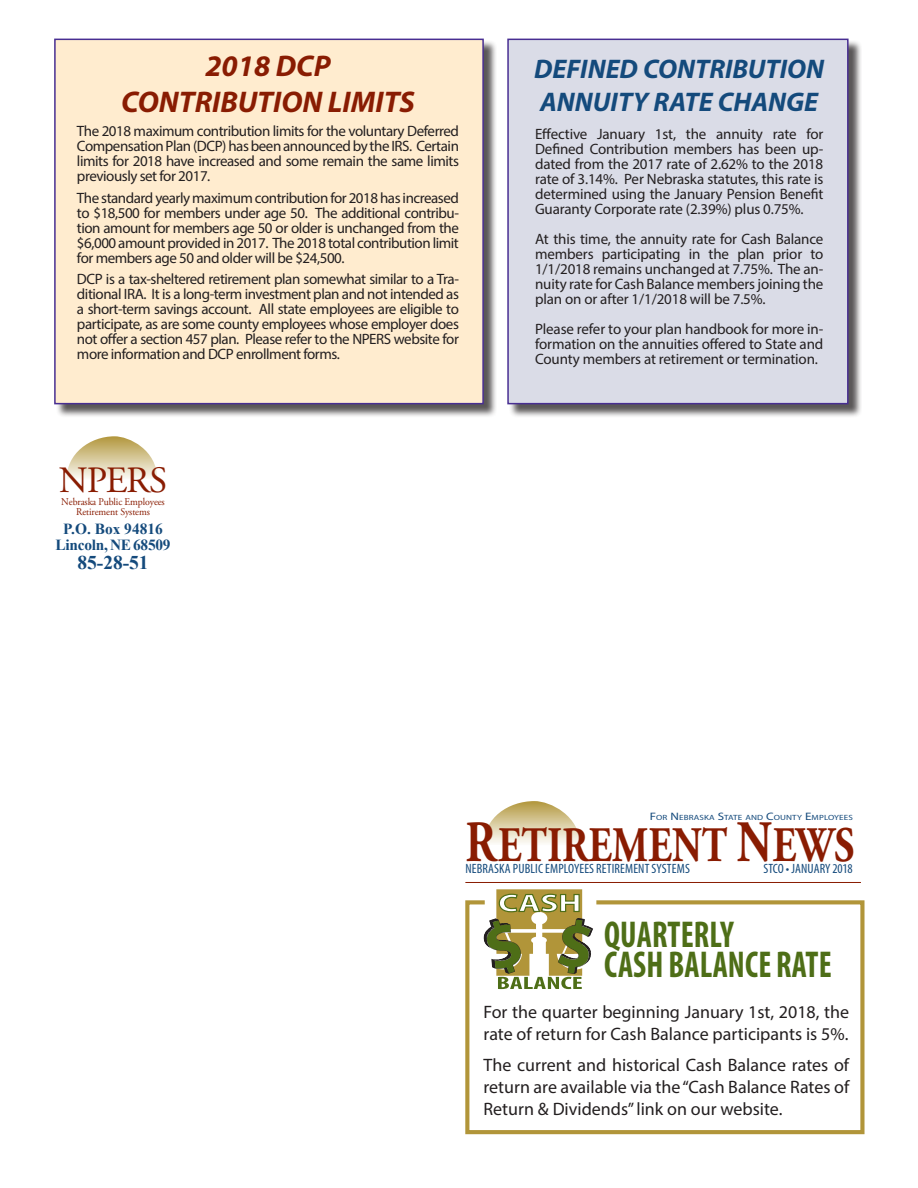
<style>
.page{position:relative;width:918px;height:1188px;background:#fff}
.page>*{position:absolute;margin:0;border:0;box-sizing:border-box;transform-origin:0 0}
.HB_Section_Header{font:700 49.5px "Adobe Garamond Pro";letter-spacing:.005em;color:#891c02;scale:.8 1}
.HB_BODY{font:700 condensed 37.5px/30px "Myriad Pro";letter-spacing:.005em;color:#4e6e17;scale:.88 1}
.t1{font:37.05px "Adobe Garamond Pro";letter-spacing:-.03em;color:#891c02}
.t2{font:italic 700 30px "Myriad Pro";color:#891c02}
.t3{font:italic 700 27px/32.4px "Myriad Pro";color:#144a7c}
.t4{font:700 19.5px "Times New Roman";color:#144a7c}
.Newsletter_Body-Stan{font:18px/22.2px "Myriad Pro";color:#231f20}
.t5{font:700 15.45px "Times New Roman";letter-spacing:-.015em;color:#144a7c}
.t6{font:15px/15px "Myriad Pro";letter-spacing:-.025em;color:#231f20;text-align:justify}
.HB_Section_Header-2{font:condensed 13.5px "Myriad Pro";letter-spacing:.01em;color:#144a7c}
.t7{font:10.35px "Adobe Garamond Pro";letter-spacing:-.01em;color:#891c02;scale:.95 1}
.t8{font:7.5px "Myriad Pro";letter-spacing:.015em;color:#144a7c;scale:1.2 1}
.s1{font-size:10.8px}
.s2{font-size:58.5px}
</style>
<div class="page">
<svg style="left:67px;top:436px;width:90px;height:43px"></svg>
<svg style="left:484px;top:801px;width:96px;height:42px"></svg>
<hr style="left:465px;top:882px;width:396px;height:1px;background:#891c02">
<svg style="left:496px;top:889px;width:87px;height:9px"></svg>
<svg style="left:465px;top:898px;width:400px;height:237px"></svg>
<div style="left:509px;top:40px;width:353px;height:378px;background:#231f20;opacity:.75"></div>
<div style="left:507px;top:39px;width:342px;height:365px;background:#dadce7;border:2px solid #482e92"></div>
<div style="left:56px;top:40px;width:441px;height:378px;background:#231f20;opacity:.75"></div>
<div style="left:54px;top:39px;width:430px;height:365px;background:#ffeccf;border:2px solid #482e92"></div>
<p class="t2" style="left:205px;top:46px;width:127px">2018 DCP</p>
<p class="t2" style="left:121px;top:82px;width:295px">CONTRIBUTION LIMITS</p>
<p class="t6" style="left:77px;top:123px;width:384px">The 2018 maximum contribution limits for the voluntary Deferred Compensation Plan (DCP) has been announced by the IRS. Certain limits for 2018 have increased and some remain the same limits previously set for 2017.</p>
<p class="t6" style="left:77px;top:190px;width:384px">The standard yearly maximum contribution for 2018 has increased to $18,500 for members under age 50. The additional contribu&shy;tion amount for members age 50 or older is unchanged from the $6,000 amount provided in 2017. The 2018 total contribution limit for members age 50 and older will be $24,500.</p>
<p class="t6" style="left:77px;top:272px;width:384px">DCP is a tax-sheltered retirement plan somewhat similar to a Tra&shy;ditional IRA. It is a long-term investment plan and not intended as a short-term savings account. All state employees are eligible to participate, as are some county employees whose employer does not offer a section 457 plan. Please refer to the NPERS website for more information and DCP enrollment forms.</p>
<p class="t1" style="left:59px;top:458px;width:110px">NPERS</p>
<p class="t7" style="left:61px;top:496px;width:110px">Nebraska Public Employees</p>
<p class="t7" style="left:76px;top:506px;width:79px">Retirement Systems</p>
<p class="t5" style="left:63px;top:519px;width:101px">P.O. Box 94816</p>
<p class="t5" style="left:56px;top:534px;width:117px">Lincoln, NE 68509</p>
<p class="t4" style="left:77px;top:549px;width:73px">85-28-51</p>
<p class="t3" style="left:534px;top:52px;width:292px">DEFINED CONTRIBUTION<br>ANNUITY RATE CHANGE</p>
<p class="t6" style="left:535px;top:126px;width:290px">Effective January 1st, the annuity rate for Defined Contribution members has been up&shy;dated from the 2017 rate of 2.62% to the 2018 rate of 3.14%. Per Nebraska statutes, this rate is determined using the January Pension Benefit Guaranty Corporate rate (2.39%) plus 0.75%.</p>
<p class="t6" style="left:535px;top:231px;width:290px">At this time, the annuity rate for Cash Balance members participating in the plan prior to 1/1/2018 remains unchanged at 7.75%. The an&shy;nuity rate for Cash Balance members joining the plan on or after 1/1/2018 will be 7.5%.</p>
<p class="t6" style="left:535px;top:321px;width:290px">Please refer to your plan handbook for more in&shy;formation on the annuities offered to State and County members at retirement or termination.</p>
<p class="t8" style="left:650px;top:812px;width:171px"><span class="s1">F</span>OR <span class="s1">N</span>EBRASKA <span class="s1">S</span>TATE AND <span class="s1">C</span>OUNTY <span class="s1">E</span>MPLOYEES</p>
<p class="HB_Section_Header" style="left:466px;top:817px;width:487px"><span class="s2">R</span>ETIREMENT <span class="s2">N</span>EWS</p>
<p class="HB_Section_Header-2" style="left:764px;top:861px;width:91px">STCO • JANUARY 2018</p>
<p class="HB_Section_Header-2" style="left:465px;top:861px;width:226px">NEBRASKA PUBLIC EMPLOYEES RETIREMENT SYSTEMS</p>
<p class="HB_BODY" style="left:604px;top:918px;width:260px">QUARTERLY<br>CASH BALANCE RATE</p>
<p class="Newsletter_Body-Stan" style="left:484px;top:1001px;width:367px">For the quarter beginning January 1st, 2018, the rate of return for Cash Balance participants is 5%.</p>
<p class="Newsletter_Body-Stan" style="left:484px;top:1054px;width:367px;text-align:justify">The current and historical Cash Balance rates of return are available via the “Cash Balance Rates of Return &amp; Dividends” link on our website.</p>
</div>
